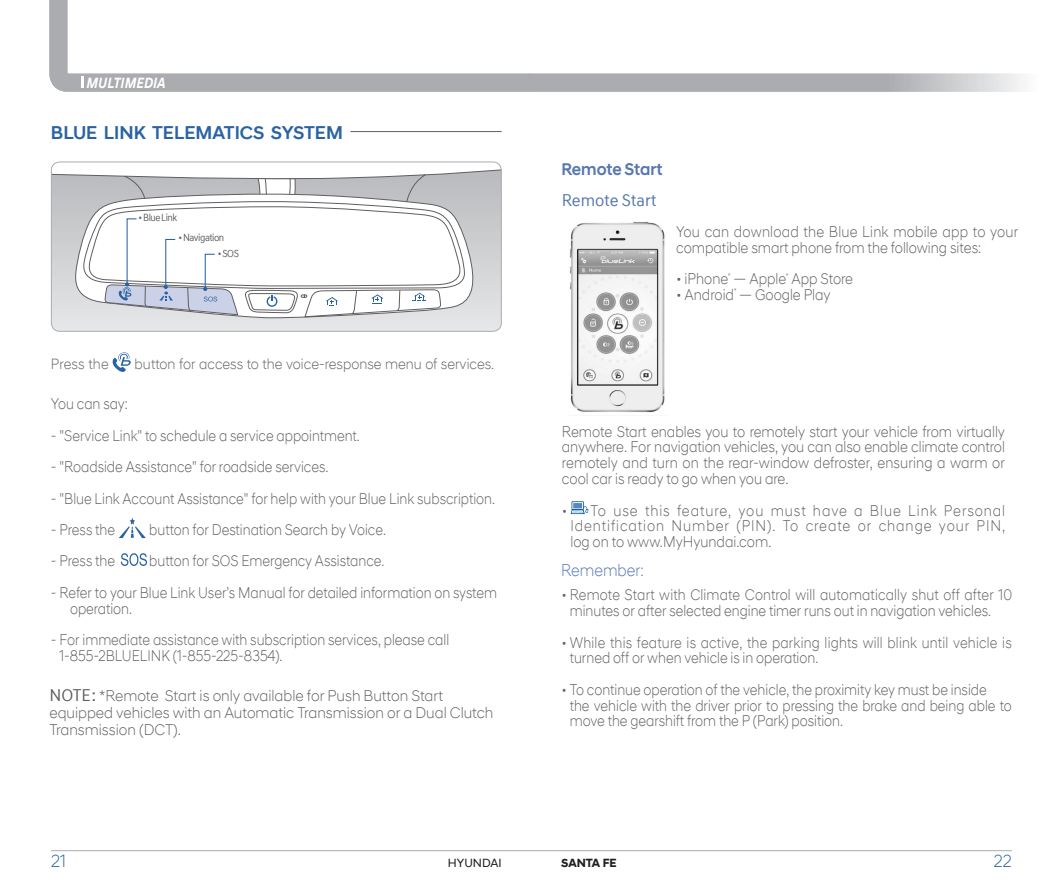
<style>
.page{position:relative;width:1063px;height:893px;background:#fff}
.page>*{position:absolute;margin:0;border:0;box-sizing:border-box;transform-origin:0 0}
.Section_Title{font:500 18.75px "Hyundai Sans Head Office";color:#2a63a3}
.t1{font:300 18px "Hyundai Sans Head Office";color:#2a63a3;scale:.95 1}
._1_subhead{font:17.25px "Hyundai Sans Text Office";color:#5677b0;scale:.95 1}
.ƒ_º___ªøÎ{font:500 17.25px "Hyundai Sans Head";letter-spacing:-.005em;color:#5677b0;scale:.95 1}
.ƒ_º___ªøÎ-2{font:300 17.25px "Hyundai Sans Head Office";color:#5677b0;scale:.9 1}
.ƒ_º___ªøÎ-3{font:300 15.75px/15.8px "Hyundai Sans Head Office";color:#5f5f62;scale:.88 1}
.ƒ_º___ªøÎ-4{font:300 15.75px/15.8px "Hyundai Sans Head Office";color:#5f5f62;text-align:justify;scale:.9 1}
.ƒ_º___ªøÎ-5{font:300 15.75px/17.2px "Hyundai Sans Head Office";color:#5f5f62;scale:.95 1}
.Body{font:300 15px "Hyundai Sans Head Office";color:#5f5f62;scale:.93 1}
.t2{font:italic 700 15px "Hyundai Sans Text Office";color:#fff;scale:.9 1}
.t3{font:12px "Hyundai Sans Head Office";color:#231f20}
.t4{font:700 12px "Hyundai Sans Head Office";color:#231f20}
.ƒ_º___ªøÎ-6{font:10.5px "Hyundai Sans Text Office";letter-spacing:-.05em;color:#5f5f62;scale:.9 1}
.ƒ_º___ªøÎ-7{font:300 5.25px "Hyundai Sans Head Office";color:#5f5f62;scale:.9 1}
.s1{font-family:"Hyundai Sans Text Office";font-weight:400;font-size:17.25px}
</style>
<div class="page">
<svg style="left:49px;top:0;width:461px;height:92px"></svg>
<svg style="left:510px;top:73px;width:514px;height:19px;background:#b6b7ba"></svg>
<svg style="left:81px;top:77px;width:3px;height:11px"></svg>
<hr style="left:51px;top:850px;width:961px;height:1px;background:#abacb0">
<hr style="left:51px;top:131px;width:451px;height:1px;background:#5f5f62">
<hr style="left:51px;top:130px;width:299px;height:4px;background:#fff">
<svg style="left:51px;top:203px;width:449px;height:128px;background:#dbdcde"></svg>
<svg style="left:74px;top:203px;width:401px;height:115px"></svg>
<svg style="left:81px;top:203px;width:384px;height:108px"></svg>
<svg style="left:51px;top:162px;width:450px;height:41px"></svg>
<svg style="left:244px;top:289px;width:198px;height:29px"></svg>
<div style="left:51px;top:162px;width:451px;height:170px;border:1px solid #abacb0;border-radius:9px"></div>
<svg style="left:105px;top:218px;width:133px;height:98px"></svg>
<svg style="left:112px;top:352px;width:19px;height:20px"></svg>
<svg style="left:119px;top:518px;width:27px;height:20px"></svg>
<svg style="left:121px;top:553px;width:26px;height:13px"></svg>
<svg style="left:571px;top:501px;width:17px;height:13px"></svg>
<div style="left:573px;top:503px;width:9px;height:5px;background:#5488c0"></div>
<img style="left:569px;top:221px;width:96px;height:191px">
<p class="t2" style="left:87px;top:73px;width:89px">MULTIMEDIA</p>
<p class="Section_Title" style="left:51px;top:121px;width:293px">BLUE LINK TELEMATICS SYSTEM</p>
<p class="ƒ_º___ªøÎ-6" style="left:139px;top:211px;width:44px">• Blue Link</p>
<p class="ƒ_º___ªøÎ-6" style="left:179px;top:231px;width:52px">• Navigation</p>
<p class="ƒ_º___ªøÎ-6" style="left:218px;top:247px;width:25px">• SOS</p>
<p class="Body" style="left:51px;top:355px;width:64px">Press the</p>
<p class="Body" style="left:135px;top:355px;width:388px">button for access to the voice-response menu of services.</p>
<p class="ƒ_º___ªøÎ-3" style="left:51px;top:396px;width:89px">You can say:</p>
<p class="ƒ_º___ªøÎ-3" style="left:51px;top:427px;width:353px">- "Service Link" to schedule a service appointment.</p>
<p class="ƒ_º___ªøÎ-3" style="left:51px;top:459px;width:317px">- "Roadside Assistance" for roadside services.</p>
<p class="ƒ_º___ªøÎ-3" style="left:51px;top:490px;width:506px">- "Blue Link Account Assistance" for help with your Blue Link subscription.</p>
<p class="ƒ_º___ªøÎ-3" style="left:51px;top:521px;width:74px">- Press the</p>
<p class="ƒ_º___ªøÎ-3" style="left:149px;top:521px;width:271px">button for Destination Search by Voice.</p>
<p class="ƒ_º___ªøÎ-3" style="left:51px;top:553px;width:74px">- Press the</p>
<p class="ƒ_º___ªøÎ-3" style="left:149px;top:553px;width:269px">button for SOS Emergency Assistance.</p>
<p class="ƒ_º___ªøÎ-3" style="left:70px;top:584px;width:487px;text-indent:-19px">- Refer to your Blue Link User’s Manual for detailed information on system operation.</p>
<p class="ƒ_º___ªøÎ-3" style="left:51px;top:632px;width:454px">- For immediate assistance with subscription services, please call</p>
<p class="ƒ_º___ªøÎ-3" style="left:60px;top:647px;width:255px">1-855-2BLUELINK (1-855-225-8354).</p>
<p class="ƒ_º___ªøÎ-5" style="left:49px;top:686px;width:469px"><span class="s1">NOTE:</span> *Remote Start is only available for Push Button Start equipped vehicles with an Automatic Transmission or a Dual Clutch<br>Transmission (DCT).</p>
<p class="ƒ_º___ªøÎ" style="left:561px;top:158px;width:108px">Remote Start</p>
<p class="_1_subhead" style="left:562px;top:189px;width:101px">Remote Start</p>
<p class="ƒ_º___ªøÎ-4" style="left:676px;top:223px;width:382px">You can download the Blue Link mobile app to your compatible smart phone from the following sites:</p>
<p class="ƒ_º___ªøÎ-4" style="left:676px;top:271px;width:198px">• iPhone — Apple App Store</p>
<p class="ƒ_º___ªøÎ-7" style="left:728px;top:272px;width:4px">®</p>
<p class="ƒ_º___ªøÎ-7" style="left:786px;top:272px;width:4px">®</p>
<p class="ƒ_º___ªøÎ-4" style="left:676px;top:286px;width:173px">• Android — Google Play</p>
<p class="ƒ_º___ªøÎ-7" style="left:734px;top:287px;width:4px">®</p>
<p class="ƒ_º___ªøÎ-4" style="left:562px;top:423px;width:494px">Remote Start enables you to remotely start your vehicle from virtually anywhere. For navigation vehicles, you can also enable climate control remotely and turn on the rear-window defroster, ensuring a warm or cool car is ready to go when you are.</p>
<p class="ƒ_º___ªøÎ-4" style="left:570px;top:502px;width:485px;text-indent:-9px">• To use this feature, you must have a Blue Link Personal Identification Number (PIN). To create or change your PIN, log on to www.MyHyundai.com.</p>
<p class="ƒ_º___ªøÎ-2" style="left:561px;top:560px;width:93px">Remember:</p>
<p class="ƒ_º___ªøÎ-3" style="left:570px;top:587px;width:504px;text-indent:-8px">• Remote Start with Climate Control will automatically shut off after 10 minutes or after selected engine timer runs out in navigation vehicles.</p>
<p class="ƒ_º___ªøÎ-3" style="left:570px;top:634px;width:504px;text-indent:-8px">• While this feature is active, the parking lights will blink until vehicle is turned off or when vehicle is in operation.</p>
<p class="ƒ_º___ªøÎ-3" style="left:570px;top:681px;width:504px;text-indent:-8px">• To continue operation of the vehicle, the proximity key must be inside<br>the vehicle with the driver prior to pressing the brake and being able to move the gearshift from the P (Park) position.</p>
<p class="t1" style="left:51px;top:850px;width:17px">21</p>
<p class="t3" style="left:448px;top:855px;width:55px">HYUNDAI</p>
<p class="t4" style="left:561px;top:855px;width:57px">SANTA FE</p>
<p class="t1" style="left:994px;top:850px;width:20px">22</p>
</div>
